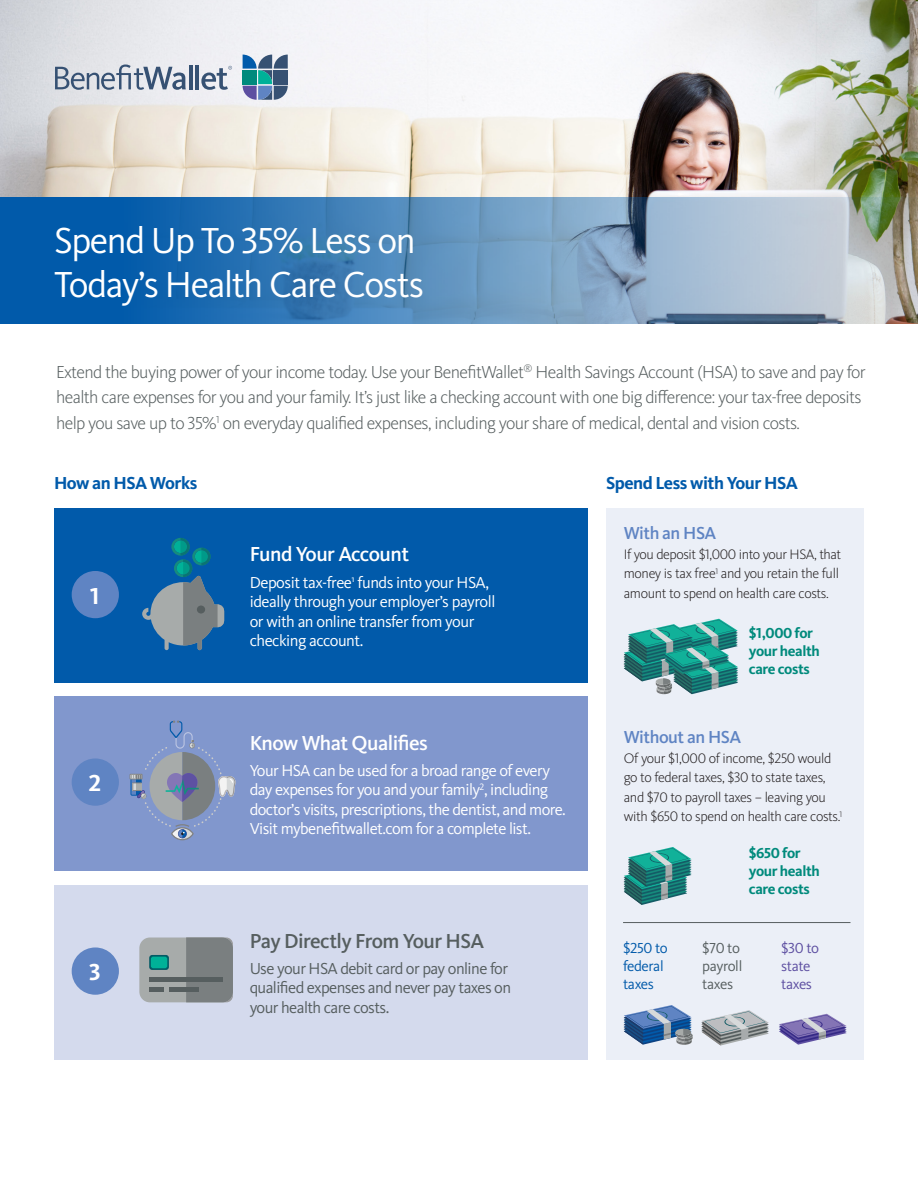
<style>
.page{position:relative;width:918px;height:1188px;background:#fff}
.page>*{position:absolute;margin:0;border:0;box-sizing:border-box;transform-origin:0 0}
.t1{font:37.5px/43.5px "Kievit Pro";letter-spacing:-.035em;color:#fff}
.t2{font:700 24px "Kievit Pro";color:#fff}
.t3{font:500 21px "Kievit Pro";letter-spacing:-.025em;color:#fff}
.t4{font:500 21px "Kievit Pro";letter-spacing:-.025em;color:#565e5f}
.t5{font:300 18px/25.5px "Kievit Pro";letter-spacing:-.035em;color:#565e5f}
.t6{font:700 18px "Kievit Pro";letter-spacing:-.025em;color:#015aaa}
.t7{font:500 18px "Kievit Pro";letter-spacing:-.025em;color:#5f84c3}
.t8{font:16.5px/19.5px "Kievit Pro";letter-spacing:-.035em;color:#fff}
.t9{font:16.5px/19.5px "Kievit Pro";letter-spacing:-.035em;color:#565e5f}
.t10{font:700 15px/18px "Kievit Pro";letter-spacing:-.025em;color:#008a7c}
.t11{font:15px/18px "Kievit Pro";letter-spacing:-.025em;color:#015aaa}
.t12{font:15px/18px "Kievit Pro";letter-spacing:-.025em;color:#565e5f}
.t13{font:15px/18px "Kievit Pro";letter-spacing:-.025em;color:#5d4fa1}
.t14{font:300 14.25px/19.5px "Kievit Pro";letter-spacing:-.025em;color:#231f20}
</style>
<div class="page">
<img style="left:0;top:0;width:918px;height:197px">
<svg style="left:243px;top:55px;width:45px;height:45px;background:#5785a0"></svg>
<svg style="left:55px;top:65px;width:131px;height:25px;background:#aab4c2"></svg>
<hr style="left:189px;top:65px;width:3px;height:24px;background:#365173">
<hr style="left:196px;top:65px;width:3px;height:24px;background:#365173">
<svg style="left:201px;top:66px;width:31px;height:24px"></svg>
<svg style="left:0;top:197px;width:918px;height:127px;background:#5d8eb9"></svg>
<div style="left:54px;top:508px;width:534px;height:175px;background:#015aaa"></div>
<div style="left:72px;top:571px;width:47px;height:47px;background:#5f84c3;border-radius:50%"></div>
<div style="left:54px;top:697px;width:534px;height:174px;background:#8197cd"></div>
<div style="left:54px;top:885px;width:534px;height:175px;background:#d4daed"></div>
<div style="left:72px;top:758px;width:47px;height:48px;background:#5f84c3;border-radius:50%"></div>
<div style="left:72px;top:947px;width:47px;height:48px;background:#5f84c3;border-radius:50%"></div>
<svg style="left:142px;top:538px;width:82px;height:112px"></svg>
<div style="left:139px;top:938px;width:94px;height:64px;background:#a7abaa;border-radius:11px"></div>
<div style="left:186px;top:938px;width:47px;height:64px;background:#7a7f80"></div>
<div style="left:149px;top:987px;width:15px;height:5px;background:#565e5f"></div>
<div style="left:169px;top:987px;width:29px;height:5px;background:#565e5f"></div>
<div style="left:149px;top:977px;width:74px;height:5px;background:#565e5f"></div>
<svg style="left:149px;top:955px;width:20px;height:15px"></svg>
<div style="left:151px;top:957px;width:16px;height:11px;background:#00b198;border-radius:2px"></div>
<div style="left:606px;top:508px;width:258px;height:552px;background:#ebeff7"></div>
<svg style="left:130px;top:720px;width:106px;height:120px"></svg>
<svg style="left:624px;top:619px;width:114px;height:75px"></svg>
<svg style="left:624px;top:847px;width:68px;height:58px"></svg>
<svg style="left:779px;top:1014px;width:68px;height:31px"></svg>
<svg style="left:624px;top:1005px;width:69px;height:40px"></svg>
<hr style="left:623px;top:922px;width:227px;height:1px;background:#565e5f">
<svg style="left:702px;top:1010px;width:67px;height:36px"></svg>
<h1 class="t1" style="left:54px;top:219px;width:372px">Spend Up To 35% Less on<br>Today’s Health Care Costs</h1>
<p class="t5" style="left:56px;top:359px;width:811px">Extend the buying power of your income today. Use your BenefitWallet<sup>®</sup> Health Savings Account (HSA) to save and pay for health care expenses for you and your family. It’s just like a checking account with one big difference: your tax-free deposits help you save up to 35%<sup>1</sup> on everyday qualified expenses, including your share of medical, dental and vision costs.</p>
<p class="t6" style="left:54px;top:472px;width:145px">How an HSA Works</p>
<h2 class="t2" style="left:90px;top:581px;width:11px">1</h2>
<h2 class="t2" style="left:89px;top:769px;width:14px">2</h2>
<h2 class="t2" style="left:89px;top:958px;width:13px">3</h2>
<p class="t3" style="left:250px;top:542px;width:161px">Fund Your Account</p>
<p class="t8" style="left:250px;top:572px;width:247px">Deposit tax-free<sup>1</sup> funds into your HSA, ideally through your employer’s payroll or with an online transfer from your checking account.</p>
<p class="t3" style="left:250px;top:730px;width:180px">Know What Qualifies</p>
<p class="t8" style="left:250px;top:760px;width:318px">Your HSA can be used for a broad range of every day expenses for you and your family<sup>2</sup>, including doctor’s visits, prescriptions, the dentist, and more.<br>Visit mybenefitwallet.com for a complete list.</p>
<p class="t4" style="left:250px;top:928px;width:236px">Pay Directly From Your HSA</p>
<p class="t9" style="left:250px;top:959px;width:263px">Use your HSA debit card or pay online for qualified expenses and never pay taxes on your health care costs.</p>
<p class="t6" style="left:606px;top:472px;width:194px">Spend Less with Your HSA</p>
<p class="t7" style="left:624px;top:523px;width:94px">With an HSA</p>
<p class="t14" style="left:624px;top:544px;width:219px">If you deposit $1,000 into your HSA, that money is tax free<sup>1</sup> and you retain the full amount to spend on health care costs.</p>
<p class="t10" style="left:749px;top:624px;width:73px">$1,000 for your health care costs</p>
<p class="t7" style="left:624px;top:727px;width:119px">Without an HSA</p>
<p class="t14" style="left:624px;top:748px;width:220px">Of your $1,000 of income, $250 would go to federal taxes, $30 to state taxes, and $70 to payroll taxes – leaving you with $650 to spend on health care costs.<sup>1</sup></p>
<p class="t10" style="left:749px;top:844px;width:73px">$650 for your health care costs</p>
<p class="t11" style="left:623px;top:939px;width:46px">$250 to federal taxes</p>
<p class="t12" style="left:702px;top:939px;width:42px">$70 to payroll taxes</p>
<p class="t13" style="left:781px;top:939px;width:40px">$30 to state taxes</p>
</div>
